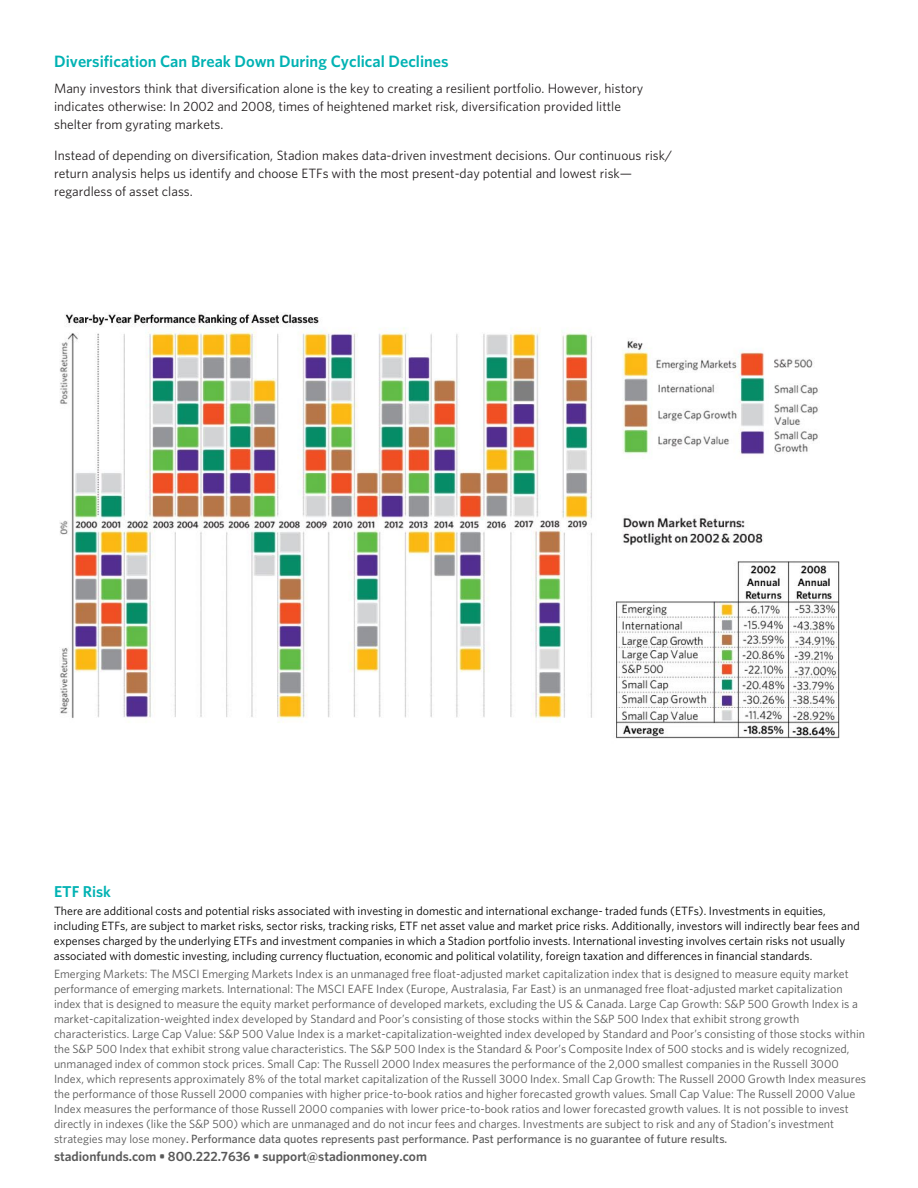
<style>
.page{position:relative;width:918px;height:1188px;background:#fff}
.page>*{position:absolute;margin:0;border:0;box-sizing:border-box;transform-origin:0 0}
.t1{font:600 16.5px "Whitney";color:#00b2b3}
.t2{font:600 15.75px "Whitney";color:#00b2b3}
.t3{font:13.5px/18px "Whitney";color:#231f20}
.t4{font:600 13.5px "Whitney";color:#595959}
.t5{font:12px/15px "Whitney";color:#595959}
.t6{font:12px/15px "Whitney";color:#000}
.s1{font-weight:500}
</style>
<div class="page">
<img style="left:59px;top:314px;width:781px;height:425px">
<p class="t1" style="left:54px;top:51px;width:396px">Diversification Can Break Down During Cyclical Declines</p>
<p class="t3" style="left:54px;top:79px;width:591px">Many investors think that diversification alone is the key to creating a resilient portfolio. However, history indicates otherwise: In 2002 and 2008, times of heightened market risk, diversification provided little shelter from gyrating markets.</p>
<p class="t3" style="left:54px;top:146px;width:619px">Instead of depending on diversification, Stadion makes data-driven investment decisions. Our continuous risk/ return analysis helps us identify and choose ETFs with the most present-day potential and lowest risk— regardless of asset class.</p>
<p class="t2" style="left:54px;top:882px;width:59px">ETF Risk</p>
<p class="t6" style="left:54px;top:903px;width:807px">There are additional costs and potential risks associated with investing in domestic and international exchange- traded funds (ETFs). Investments in equities, including ETFs, are subject to market risks, sector risks, tracking risks, ETF net asset value and market price risks. Additionally, investors will indirectly bear fees and expenses charged by the underlying ETFs and investment companies in which a Stadion portfolio invests. International investing involves certain risks not usually associated with domestic investing, including currency fluctuation, economic and political volatility, foreign taxation and differences in financial standards.</p>
<p class="t5" style="left:54px;top:966px;width:814px">Emerging Markets: The MSCI Emerging Markets Index is an unmanaged free float-adjusted market capitalization index that is designed to measure equity market performance of emerging markets. International: The MSCI EAFE Index (Europe, Australasia, Far East) is an unmanaged free float-adjusted market capitalization index that is designed to measure the equity market performance of developed markets, excluding the US &amp; Canada. Large Cap Growth: S&amp;P 500 Growth Index is a market-capitalization-weighted index developed by Standard and Poor’s consisting of those stocks within the S&amp;P 500 Index that exhibit strong growth characteristics. Large Cap Value: S&amp;P 500 Value Index is a market-capitalization-weighted index developed by Standard and Poor’s consisting of those stocks within the S&amp;P 500 Index that exhibit strong value characteristics. The S&amp;P 500 Index is the Standard &amp; Poor’s Composite Index of 500 stocks and is widely recognized, unmanaged index of common stock prices. Small Cap: The Russell 2000 Index measures the performance of the 2,000 smallest companies in the Russell 3000<br>Index, which represents approximately 8% of the total market capitalization of the Russell 3000 Index. Small Cap Growth: The Russell 2000 Growth Index measures the performance of those Russell 2000 companies with higher price-to-book ratios and higher forecasted growth values. Small Cap Value: The Russell 2000 Value Index measures the performance of those Russell 2000 companies with lower price-to-book ratios and lower forecasted growth values. It is not possible to invest directly in indexes (like the S&amp;P 500) which are unmanaged and do not incur fees and charges. Investments are subject to risk and any of Stadion’s investment strategies may lose money<span class="s1">. Performance data quotes represents past performance. Past performance is no guarantee of future results.</span></p>
<p class="t4" style="left:54px;top:1149px;width:375px">stadionfunds.com • 800.222.7636 • support@stadionmoney.com</p>
</div>
